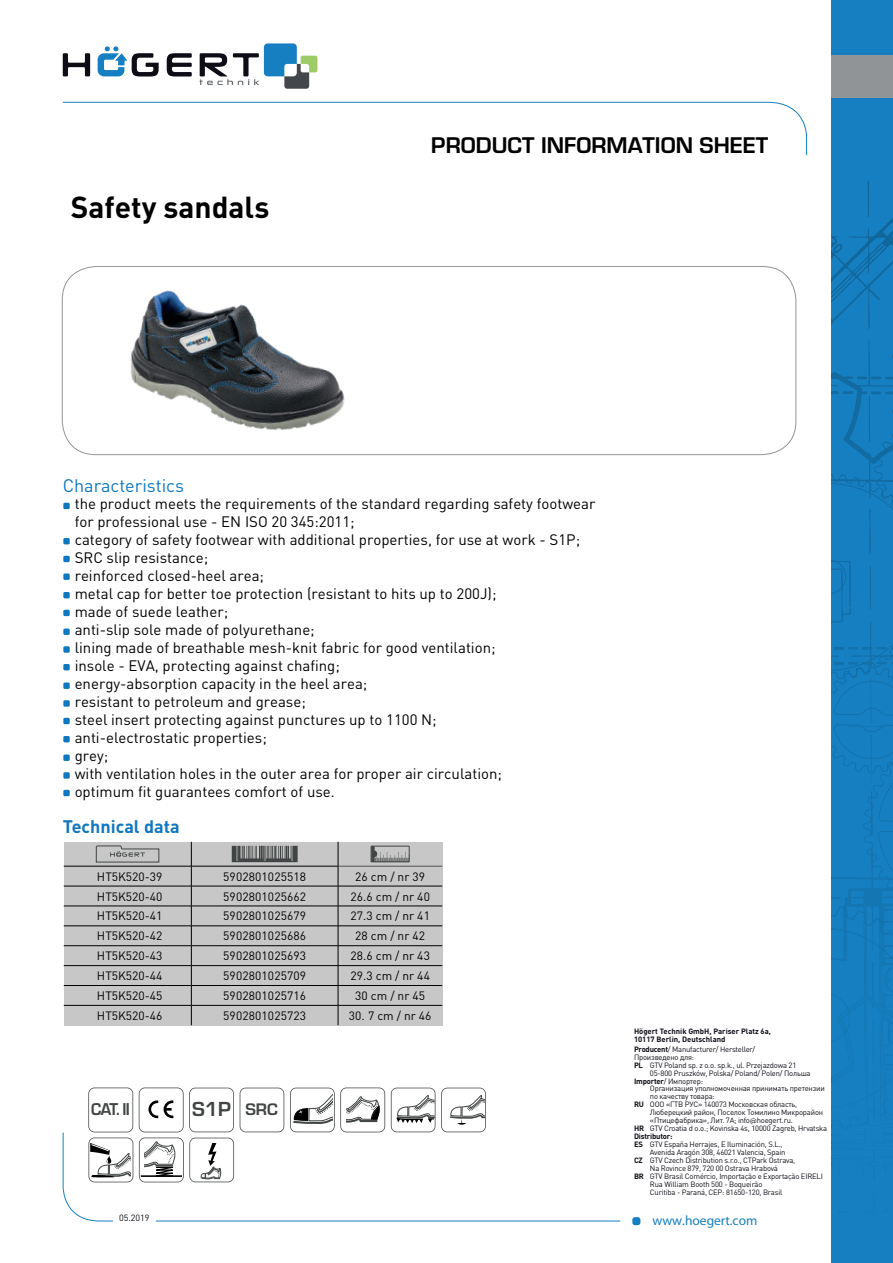
<style>
.page{position:relative;width:893px;height:1263px;background:#fff}
.page>*{position:absolute;margin:0;border:0;box-sizing:border-box;transform-origin:0 0}
.t1{font:700 30px "DIN Pro";color:#000001}
.t2{font:700 21px "Euromode";color:#000001}
.t3{font:700 18.75px "Euromode";color:#424545}
.t4{font:18px "DIN Pro";color:#1178be}
.t5{font:700 18px "DIN Pro";color:#1178be}
.t6{font:700 15.75px "Euromode";color:#424545;scale:.93 1}
.t7{font:15px/18px "DIN Pro";color:#000001}
.t8{font:13.5px "Myriad Pro";color:#167fc1}
.t9{font:12px "DIN Pro";letter-spacing:.01em;color:#000001}
.t10{font:9px "DIN Pro";color:#0e0c15}
.t11{font:7.65px "DIN Pro";letter-spacing:-.025em;color:#0e0c15}
.t12{font:700 7.65px/7.9px "DIN Pro";color:#0e0c15}
.t13{font:700 7.65px "DIN Pro";letter-spacing:-.025em;color:#0e0c15}
.s1{font-size:15.45px}
.s2{font-weight:700}
.s3{font-family:"Merel"}
</style>
<div class="page">
<svg style="left:63px;top:53px;width:27px;height:23px"></svg>
<svg style="left:167px;top:53px;width:25px;height:24px"></svg>
<svg style="left:97px;top:46px;width:62px;height:31px"></svg>
<svg style="left:200px;top:43px;width:117px;height:46px"></svg>
<div style="left:632px;top:1217px;width:8px;height:8px;background:#167fc1;border-radius:3px"></div>
<svg style="left:62px;top:102px;width:745px;height:54px"></svg>
<hr style="left:156px;top:1220px;width:464px;height:1px;background:#167fc1">
<div style="left:831px;top:0;width:62px;height:1263px;background:#167fc1"></div>
<img style="left:868px;top:181px;width:1px;height:32px">
<img style="left:831px;top:213px;width:62px;height:90px">
<svg style="left:831px;top:303px;width:62px;height:826px"></svg>
<img style="left:831px;top:906px;width:62px;height:220px">
<img style="left:831px;top:877px;width:62px;height:3px">
<img style="left:848px;top:646px;width:45px;height:134px">
<div style="left:831px;top:56px;width:62px;height:42px;background:#909496"></div>
<div style="left:62px;top:266px;width:734px;height:189px;border:1px solid #939595;border-radius:34px"></div>
<svg style="left:63px;top:503px;width:7px;height:6px"></svg>
<svg style="left:63px;top:538px;width:7px;height:6px"></svg>
<svg style="left:63px;top:556px;width:7px;height:6px"></svg>
<svg style="left:63px;top:573px;width:7px;height:7px"></svg>
<svg style="left:63px;top:592px;width:7px;height:6px"></svg>
<svg style="left:63px;top:610px;width:7px;height:6px"></svg>
<svg style="left:63px;top:628px;width:7px;height:7px"></svg>
<svg style="left:63px;top:646px;width:7px;height:7px"></svg>
<svg style="left:63px;top:664px;width:7px;height:6px"></svg>
<svg style="left:63px;top:682px;width:7px;height:7px"></svg>
<svg style="left:63px;top:700px;width:7px;height:7px"></svg>
<svg style="left:63px;top:718px;width:7px;height:6px"></svg>
<svg style="left:63px;top:736px;width:7px;height:6px"></svg>
<svg style="left:63px;top:754px;width:7px;height:7px"></svg>
<svg style="left:63px;top:772px;width:7px;height:7px"></svg>
<svg style="left:63px;top:790px;width:7px;height:6px"></svg>
<img style="left:130px;top:290px;width:215px;height:140px">
<svg style="left:240px;top:1088px;width:44px;height:44px"></svg>
<svg style="left:441px;top:1088px;width:45px;height:44px"></svg>
<svg style="left:391px;top:1088px;width:44px;height:44px"></svg>
<svg style="left:290px;top:1087px;width:95px;height:45px"></svg>
<svg style="left:62px;top:1087px;width:71px;height:135px"></svg>
<svg style="left:139px;top:1087px;width:95px;height:95px"></svg>
<div style="left:64px;top:842px;width:378px;height:183px;background:#c6c7c6"></div>
<hr style="left:338px;top:866px;width:104px;height:1px;background:#4f5252">
<hr style="left:338px;top:886px;width:104px;height:1px;background:#000001">
<hr style="left:338px;top:906px;width:104px;height:1px;background:#000001">
<hr style="left:338px;top:925px;width:104px;height:1px;background:#000001">
<hr style="left:338px;top:945px;width:104px;height:1px;background:#000001">
<hr style="left:338px;top:965px;width:104px;height:1px;background:#000001">
<hr style="left:338px;top:985px;width:104px;height:1px;background:#000001">
<hr style="left:338px;top:1005px;width:104px;height:1px;background:#000001">
<svg style="left:338px;top:842px;width:1px;height:183px"></svg>
<svg style="left:191px;top:842px;width:1px;height:183px"></svg>
<hr style="left:64px;top:866px;width:127px;height:1px;background:#000001">
<hr style="left:191px;top:866px;width:147px;height:1px;background:#000001">
<hr style="left:64px;top:886px;width:127px;height:1px;background:#000001">
<hr style="left:191px;top:886px;width:147px;height:1px;background:#000001">
<hr style="left:64px;top:906px;width:127px;height:1px;background:#000001">
<hr style="left:191px;top:906px;width:147px;height:1px;background:#000001">
<hr style="left:64px;top:925px;width:127px;height:1px;background:#000001">
<hr style="left:191px;top:925px;width:147px;height:1px;background:#000001">
<hr style="left:64px;top:945px;width:127px;height:1px;background:#000001">
<hr style="left:191px;top:945px;width:147px;height:1px;background:#000001">
<hr style="left:64px;top:965px;width:127px;height:1px;background:#000001">
<hr style="left:191px;top:965px;width:147px;height:1px;background:#000001">
<hr style="left:64px;top:985px;width:127px;height:1px;background:#000001">
<hr style="left:191px;top:985px;width:147px;height:1px;background:#000001">
<hr style="left:64px;top:1005px;width:127px;height:1px;background:#000001">
<hr style="left:191px;top:1005px;width:147px;height:1px;background:#000001">
<svg style="left:96px;top:845px;width:63px;height:17px"></svg>
<svg style="left:232px;top:846px;width:66px;height:16px"></svg>
<svg style="left:371px;top:846px;width:39px;height:16px"></svg>
<h1 class="t1" style="left:71px;top:187px;width:200px">Safety sandals</h1>
<p class="t4" style="left:63px;top:473px;width:123px">Characteristics</p>
<h2 class="t2" style="left:431px;top:133px;width:338px">PRODUCT INFORMATION SHEET</h2>
<p class="t7" style="left:75px;top:494px;width:522px">the product meets the requirements of the standard regarding safety footwear for professional use - EN ISO 20 345:2011;<br>category of safety footwear with additional properties, for use at work - S1P; SRC slip resistance;<br>reinforced closed-heel area;<br>metal cap for better toe protection (resistant to hits up to 200J);<br>made of suede leather;<br>anti-slip sole made of polyurethane;<br>lining made of breathable mesh-knit fabric for good ventilation;<br>insole - EVA, protecting against chafing;<br>energy-absorption capacity in the heel area;<br>resistant to petroleum and grease;<br>steel insert protecting against punctures up to 1100 N;<br>anti-electrostatic properties;<br>grey;<br>with ventilation holes in the outer area for proper air circulation;<br>optimum fit guarantees comfort of use.</p>
<p class="t5" style="left:63px;top:815px;width:118px">Technical data</p>
<p class="t9" style="left:97px;top:868px;width:67px">HT5K520-39</p>
<p class="t9" style="left:223px;top:868px;width:84px">5902801025518</p>
<p class="t9" style="left:355px;top:868px;width:71px">26 cm / nr 39</p>
<p class="t9" style="left:97px;top:888px;width:67px">HT5K520-40</p>
<p class="t9" style="left:223px;top:888px;width:84px">5902801025662</p>
<p class="t9" style="left:350px;top:888px;width:81px">26.6 cm / nr 40</p>
<p class="t9" style="left:97px;top:908px;width:67px">HT5K520-41</p>
<p class="t9" style="left:223px;top:908px;width:84px">5902801025679</p>
<p class="t9" style="left:350px;top:908px;width:81px">27.3 cm / nr 41</p>
<p class="t9" style="left:97px;top:928px;width:67px">HT5K520-42</p>
<p class="t9" style="left:223px;top:928px;width:84px">5902801025686</p>
<p class="t9" style="left:355px;top:928px;width:71px">28 cm / nr 42</p>
<p class="t9" style="left:97px;top:948px;width:67px">HT5K520-43</p>
<p class="t9" style="left:223px;top:948px;width:84px">5902801025693</p>
<p class="t9" style="left:350px;top:948px;width:81px">28.6 cm / nr 43</p>
<p class="t9" style="left:97px;top:968px;width:67px">HT5K520-44</p>
<p class="t9" style="left:223px;top:968px;width:84px">5902801025709</p>
<p class="t9" style="left:350px;top:968px;width:81px">29.3 cm / nr 44</p>
<p class="t9" style="left:97px;top:987px;width:67px">HT5K520-45</p>
<p class="t9" style="left:223px;top:987px;width:84px">5902801025716</p>
<p class="t9" style="left:355px;top:987px;width:71px">30 cm / nr 45</p>
<p class="t9" style="left:97px;top:1007px;width:67px">HT5K520-46</p>
<p class="t9" style="left:223px;top:1007px;width:84px">5902801025723</p>
<p class="t9" style="left:349px;top:1007px;width:84px">30. 7 cm / nr 46</p>
<p class="t6" style="left:91px;top:1100px;width:43px">CAT. II</p>
<p class="t3" style="left:192px;top:1098px;width:88px">S1P <span class="s1">SRC</span></p>
<p class="t12" style="left:634px;top:1027px;width:138px">Högert Technik GmbH, Pariser Platz 6a,<br>10117 Berlin, Deutschland</p>
<p class="t11" style="left:634px;top:1044px;width:123px"><span class="s2">Producent</span>/ Manufacturer/ Hersteller/</p>
<p class="t11" style="left:634px;top:1052px;width:62px">Произведено для:</p>
<p class="t11" style="left:634px;top:1059px;width:164px"><span class="s2">PL</span> GTV Poland sp. z o.o. sp.k., ul. Przejazdowa 21</p>
<p class="t11" style="left:650px;top:1067px;width:162px">05-800 Pruszków, Polska/ Poland/ Polen/ Польша</p>
<p class="t11" style="left:634px;top:1075px;width:71px"><span class="s2">Importer</span>/ Импортер:</p>
<p class="t11" style="left:650px;top:1083px;width:176px">Организация уполномоченная принимать претензии</p>
<p class="t11" style="left:650px;top:1091px;width:66px">по качеству товара:</p>
<p class="t11" style="left:634px;top:1099px;width:165px"><span class="s2">RU</span> ООО «ГТВ РУС» 140073 Московская область,</p>
<p class="t11" style="left:650px;top:1107px;width:175px">Люберецкий район, Поселок Томилино Микрорайон</p>
<p class="t11" style="left:650px;top:1115px;width:144px">«Птицефабрика», Лит. 7А; info<span class="s3">@</span>hoegert.ru.</p>
<p class="t11" style="left:634px;top:1123px;width:195px"><span class="s2">HR</span> GTV Croatia d o.o.; Kovinska 4s, 10000 Zagreb, Hrvatska</p>
<p class="t13" style="left:634px;top:1131px;width:40px">Distributor:</p>
<p class="t11" style="left:634px;top:1139px;width:150px"><span class="s2">ES</span> GTV España Herrajes, E Iluminación, S.L.,</p>
<p class="t11" style="left:650px;top:1147px;width:137px">Avenida Aragón 308, 46021 Valencia, Spain</p>
<p class="t11" style="left:634px;top:1155px;width:163px"><span class="s2">CZ</span> GTV Czech Distribution s.r.o., CTPark Ostrava,</p>
<p class="t11" style="left:650px;top:1163px;width:129px">Na Rovince 879, 720 00 Ostrava Hrabová</p>
<p class="t11" style="left:634px;top:1171px;width:190px"><span class="s2">BR</span> GTV Brasil Comércio, Importação e Exportação EIRELI</p>
<p class="t11" style="left:650px;top:1179px;width:114px">Rua William Booth 500 - Boqueirão</p>
<p class="t11" style="left:650px;top:1187px;width:134px">Curitiba - Paraná, CEP: 81650-120, Brasil</p>
<p class="t10" style="left:119px;top:1212px;width:32px">05.2019</p>
<p class="t8" style="left:652px;top:1212px;width:106px">www.hoegert.com</p>
</div>
